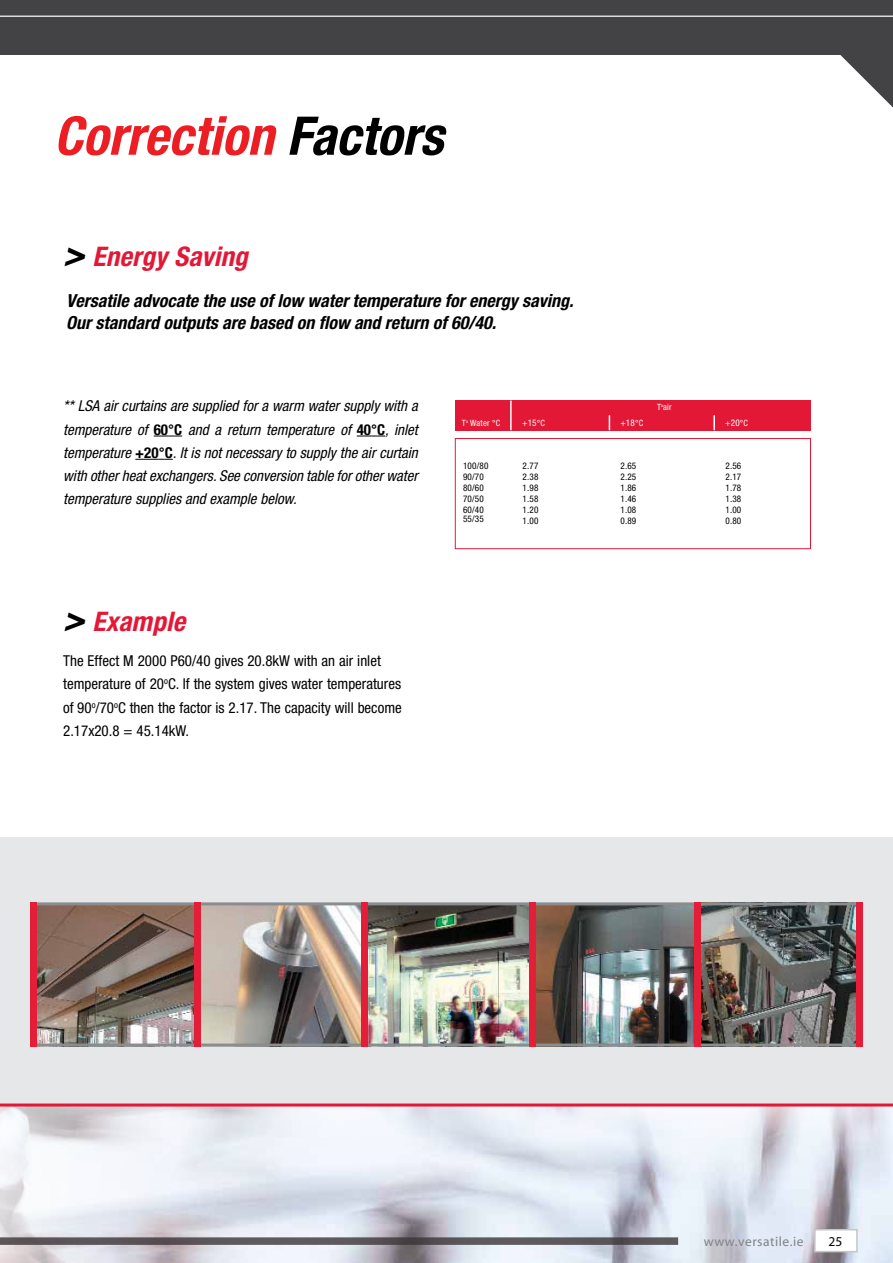
<style>
.page{position:relative;width:893px;height:1263px;background:#fff}
.page>*{position:absolute;margin:0;border:0;box-sizing:border-box;transform-origin:0 0}
.t1{font:italic 700 condensed 53.25px "Helvetica Neue";color:#ed1d24}
.t2{font:italic 700 condensed 27px "Helvetica Neue";letter-spacing:.01em;color:#e31837}
.t3{font:italic 700 condensed 18px/21.6px "Helvetica Neue";color:#000}
.t4{font:italic condensed 15px/23.2px "Helvetica Neue";color:#000;text-align:justify}
.t5{font:condensed 15px/23.2px "Helvetica Neue";color:#000}
.t6{font:13.5px "Myriad";letter-spacing:.04em;color:#808285}
.t7{font:13.5px "Myriad";color:#000}
.t8{font:condensed 9.15px/10.9px "Helvetica Neue";letter-spacing:.02em;color:#000;text-align:justify}
.t9{font:condensed 9.15px "Helvetica Neue";color:#fff}
.t10{font:condensed 8.7px "Helvetica Neue";letter-spacing:.02em;color:#fff}
.s1{color:#000}
.s2{font-size:36px;color:#000}
.s3{font-weight:700;font-style:normal}
.s4{font-size:8.7px}
</style>
<div class="page">
<img style="left:0;top:1106px;width:893px;height:157px">
<div style="left:0;top:837px;width:893px;height:268px;background:#e6e7e8"></div>
<hr style="left:0;top:1103px;width:893px;height:3px;background:#e31837">
<svg style="left:154px;top:436px;width:28px;height:1px"></svg>
<svg style="left:357px;top:436px;width:28px;height:1px"></svg>
<svg style="left:135px;top:459px;width:38px;height:1px"></svg>
<div style="left:455px;top:400px;width:356px;height:30px;background:#e31837"></div>
<div style="left:455px;top:438px;width:356px;height:111px;border:1px solid #e31837"></div>
<hr style="left:510px;top:401px;width:2px;height:29px;background:#fff">
<svg style="left:609px;top:415px;width:1px;height:15px"></svg>
<svg style="left:713px;top:415px;width:2px;height:15px"></svg>
<img style="left:31px;top:905px;width:832px;height:142px">
<hr style="left:31px;top:902px;width:830px;height:3px;background:#8a8c8e">
<hr style="left:31px;top:1043px;width:830px;height:3px;background:#8a8c8e">
<div style="left:30px;top:902px;width:7px;height:144px;background:#e41d38"></div>
<div style="left:194px;top:902px;width:6px;height:144px;background:#e41d38"></div>
<div style="left:361px;top:902px;width:6px;height:144px;background:#e41d38"></div>
<div style="left:529px;top:902px;width:6px;height:144px;background:#e41d38"></div>
<div style="left:694px;top:902px;width:6px;height:144px;background:#e41d38"></div>
<div style="left:856px;top:902px;width:7px;height:144px;background:#e41d38"></div>
<div style="left:814px;top:1229px;width:44px;height:23px;background:#fff;border:2px solid #c4c6c8"></div>
<svg style="left:0;top:1237px;width:678px;height:8px;background:#615c60"></svg>
<div style="left:0;top:0;width:893px;height:54px;background:#434345"></div>
<svg style="left:839px;top:54px;width:54px;height:54px"></svg>
<hr style="left:0;top:16px;width:893px;height:1px;background:#dcddde">
<h1 class="t1" style="left:54px;top:104px;width:391px">Correction <span class="s1">Factors</span></h1>
<h2 class="t2" style="left:63px;top:240px;width:186px"><span class="s2">&gt;</span> Energy Saving</h2>
<p class="t3" style="left:66px;top:290px;width:509px">Versatile advocate the use of low water temperature for energy saving.<br>Our standard outputs are based on flow and return of 60/40.</p>
<p class="t4" style="left:63px;top:394px;width:356px">** LSA air curtains are supplied for a warm water supply with a</p>
<p class="t10" style="left:657px;top:402px;width:16px">T<sup>a</sup>air</p>
<p class="t4" style="left:63px;top:417px;width:356px">temperature of <span class="s3">60°C</span> and a return temperature of <span class="s3">40°C</span>, inlet temperature <span class="s3">+20°C</span>. It is not necessary to supply the air curtain with other heat exchangers. See conversion table for other water temperature supplies and example below.</p>
<h2 class="t2" style="left:63px;top:605px;width:124px"><span class="s2">&gt;</span> Example</h2>
<p class="t5" style="left:63px;top:649px;width:340px">The Effect M 2000 P60/40 gives 20.8kW with an air inlet temperature of 20<sup>o</sup>C. If the system gives water temperatures of 90<sup>o</sup>/70<sup>o</sup>C then the factor is 2.17. The capacity will become 2.17x20.8 = 45.14kW.</p>
<p class="t10" style="left:462px;top:418px;width:40px">T<sup>a</sup> Water °C</p>
<p class="t8" style="left:463px;top:460px;width:27px;text-align:left">100/80<br>90/70<br>80/60<br>70/50<br>60/40</p>
<p class="t8" style="left:463px;top:513px;width:22px">55/35</p>
<p class="t9" style="left:522px;top:417px;width:24px">+15<span class="s4">°C</span></p>
<p class="t9" style="left:620px;top:417px;width:24px">+18<span class="s4">°C</span></p>
<p class="t9" style="left:725px;top:417px;width:24px">+20<span class="s4">°C</span></p>
<p class="t8" style="left:523px;top:460px;width:17px">2.77<br>2.38<br>1.98<br>1.58<br>1.20<br>1.00</p>
<p class="t8" style="left:620px;top:460px;width:17px">2.65<br>2.25<br>1.86<br>1.46<br>1.08<br>0.89</p>
<p class="t8" style="left:725px;top:460px;width:17px">2.56<br>2.17<br>1.78<br>1.38<br>1.00<br>0.80</p>
<p class="t6" style="left:704px;top:1234px;width:101px">www.versatile.ie</p>
<p class="t7" style="left:829px;top:1234px;width:15px">25</p>
</div>
